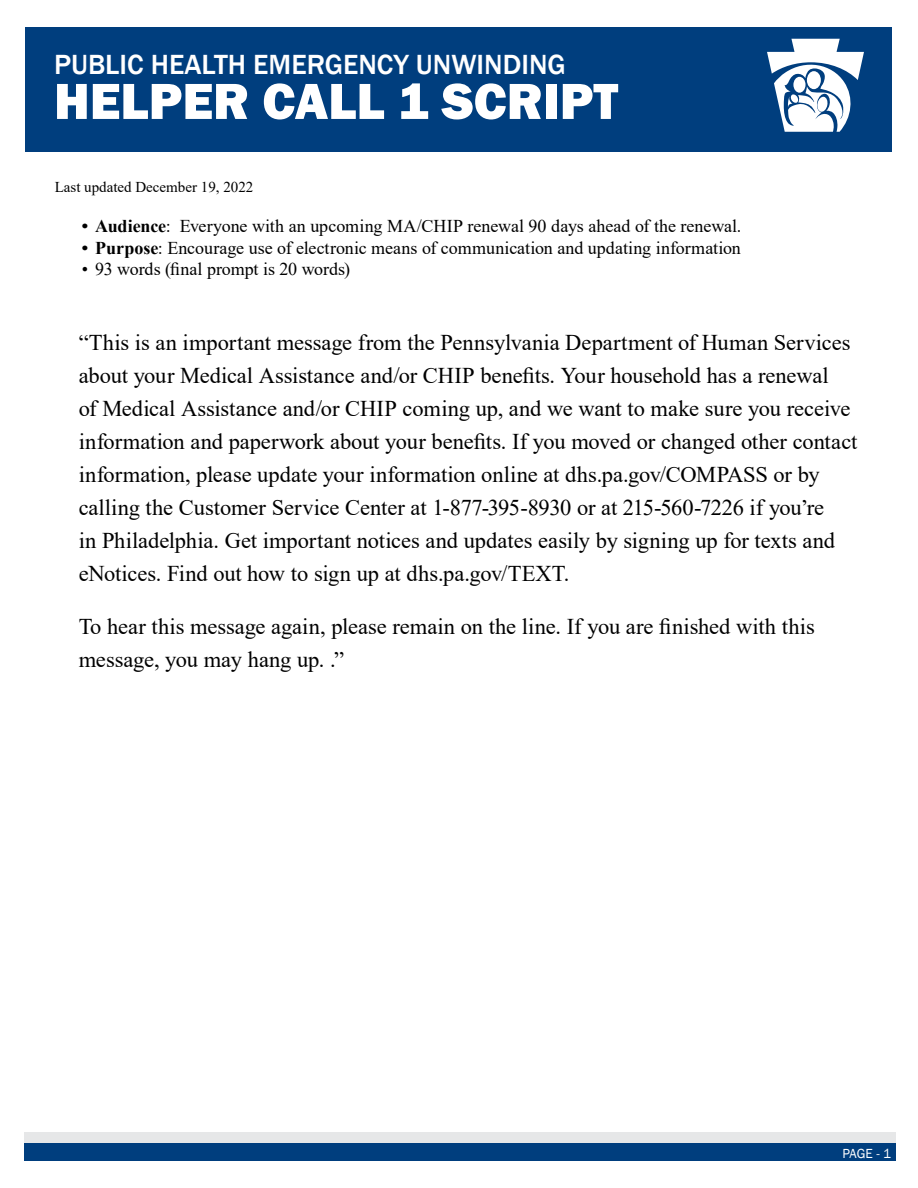
<style>
.page{position:relative;width:918px;height:1188px;background:#fff}
.page>*{position:absolute;margin:0;border:0;box-sizing:border-box;transform-origin:0 0}
.t1{font:800 52.5px "Franklin Gothic";color:#fff}
.t2{font:500 28.5px "Franklin Gothic";color:#fff}
.FAQ_A{font:22.5px/33px "Times New Roman";letter-spacing:-.005em;color:#000}
.t3{font:18px "Times New Roman";letter-spacing:-.005em;color:#000}
.t4{font:15px "Times New Roman";color:#000}
.FAQ_A-2{font:13.5px "Franklin Gothic";color:#fff}
.s1{font-weight:700}
</style>
<div class="page">
<div style="left:26px;top:27px;width:866px;height:124px;background:#003e7e"></div>
<svg style="left:767px;top:39px;width:97px;height:93px"></svg>
<div style="left:807px;top:71px;width:14px;height:18px;background:#fff;border-radius:50%"></div>
<div style="left:24px;top:1143px;width:871px;height:18px;background:#003e7e"></div>
<div style="left:24px;top:1132px;width:871px;height:11px;background:#e6e7e8"></div>
<p class="t2" style="left:54px;top:47px;width:513px">PUBLIC HEALTH EMERGENCY UNWINDING</p>
<p class="t1" style="left:54px;top:67px;width:566px">HELPER CALL 1 SCRIPT</p>
<p class="t4" style="left:55px;top:177px;width:200px">Last updated December 19, 2022</p>
<p class="t3" style="left:82px;top:213px;width:661px"><span class="s1">• Audience</span>: Everyone with an upcoming MA/CHIP renewal 90 days ahead of the renewal.</p>
<p class="t3" style="left:82px;top:235px;width:661px"><span class="s1">• Purpose</span>: Encourage use of electronic means of communication and updating information</p>
<p class="t3" style="left:82px;top:257px;width:270px">• 93 words (final prompt is 20 words)</p>
<p class="FAQ_A" style="left:79px;top:325px;width:780px">“This is an important message from the Pennsylvania Department of Human Services about your Medical Assistance and/or CHIP benefits. Your household has a renewal<br>of Medical Assistance and/or CHIP coming up, and we want to make sure you receive information and paperwork about your benefits. If you moved or changed other contact information, please update your information online at dhs.pa.gov/COMPASS or by calling the Customer Service Center at 1-877-395-8930 or at 215-560-7226 if you’re<br>in Philadelphia. Get important notices and updates easily by signing up for texts and eNotices. Find out how to sign up at dhs.pa.gov/TEXT.</p>
<p class="FAQ_A" style="left:79px;top:610px;width:738px">To hear this message again, please remain on the line. If you are finished with this message, you may hang up. .”</p>
<p class="FAQ_A-2" style="left:842px;top:1145px;width:50px">PAGE - 1</p>
</div>
